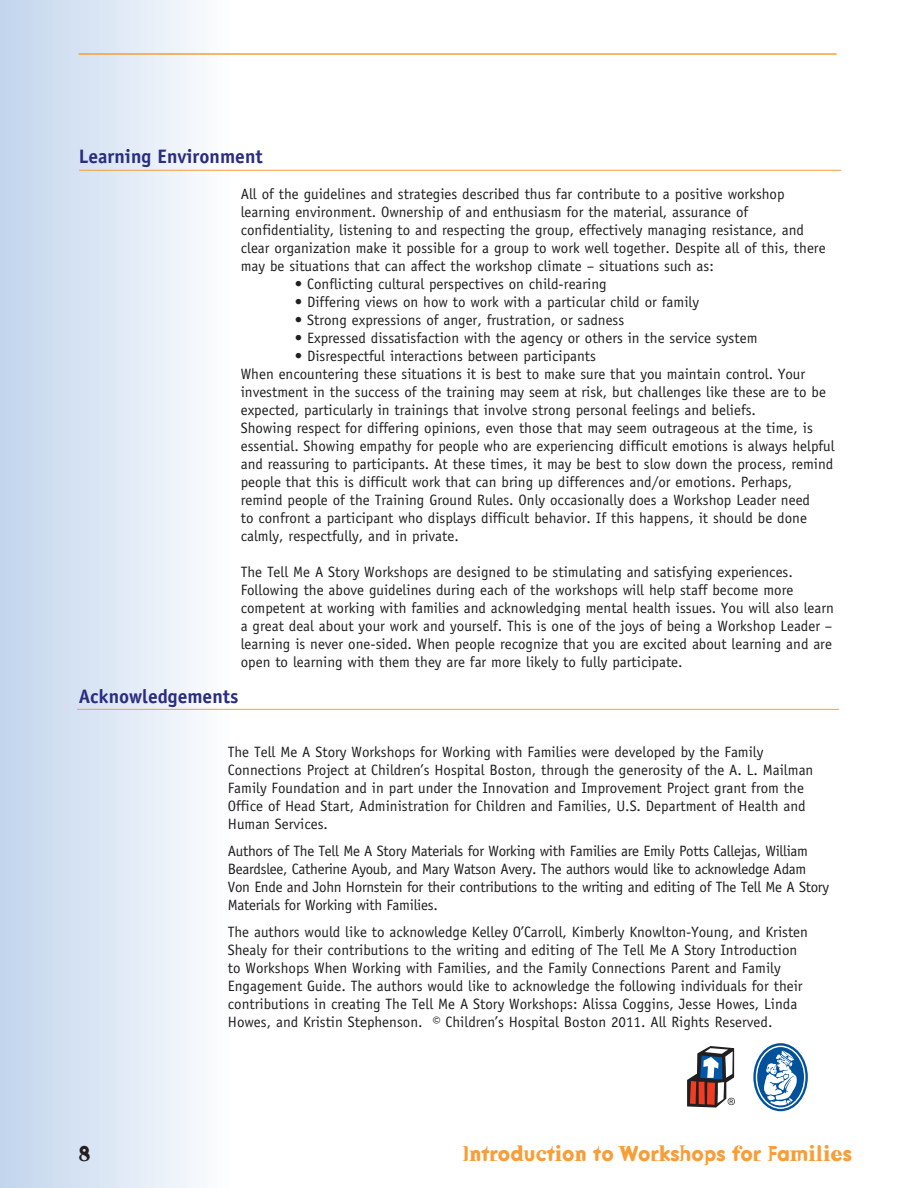
<style>
.page{position:relative;width:918px;height:1188px;background:#fff}
.page>*{position:absolute;margin:0;border:0;box-sizing:border-box;transform-origin:0 0}
.t1{font:700 21px "Dead History";color:#f89d38}
.t2{font:700 21px "Dead History";color:#231f20}
.t3{font:700 19.5px "Officina Sans";color:#2a2d80}
.t4{font:15px/18px "Officina Sans";color:#231f20}
.t5{font:15px/18px "Officina Sans";letter-spacing:-.02em;color:#231f20}
</style>
<div class="page">
<div style="left:0;top:0;width:231px;height:1188px;background:linear-gradient(to right,#c1d4ed,#fdfefe)"></div>
<hr style="left:79px;top:53px;width:758px;height:2px;background:#f89d38">
<hr style="left:79px;top:170px;width:762px;height:1px;background:#f89d38">
<hr style="left:77px;top:709px;width:762px;height:1px;background:#f89d38">
<svg style="left:687px;top:1046px;width:48px;height:62px"></svg>
<svg style="left:753px;top:1043px;width:55px;height:68px"></svg>
<div style="left:756px;top:1046px;width:49px;height:63px;border:1px solid #fff;border-radius:50%"></div>
<svg style="left:763px;top:1051px;width:34px;height:55px"></svg>
<p class="t3" style="left:79px;top:144px;width:186px">Learning Environment</p>
<p class="t4" style="left:241px;top:185px;width:586px">All of the guidelines and strategies described thus far contribute to a positive workshop learning environment. Ownership of and enthusiasm for the material, assurance of confidentiality, listening to and respecting the group, effectively managing resistance, and clear organization make it possible for a group to work well together. Despite all of this, there may be situations that can affect the workshop climate – situations such as:</p>
<p class="t4" style="left:295px;top:275px;width:314px">• Conflicting cultural perspectives on child-rearing</p>
<p class="t4" style="left:295px;top:293px;width:406px">• Differing views on how to work with a particular child or family</p>
<p class="t4" style="left:295px;top:311px;width:331px">• Strong expressions of anger, frustration, or sadness</p>
<p class="t4" style="left:295px;top:329px;width:464px">• Expressed dissatisfaction with the agency or others in the service system</p>
<p class="t4" style="left:295px;top:347px;width:303px">• Disrespectful interactions between participants</p>
<p class="t4" style="left:241px;top:365px;width:587px">When encountering these situations it is best to make sure that you maintain control. Your investment in the success of the training may seem at risk, but challenges like these are to be expected, particularly in trainings that involve strong personal feelings and beliefs.</p>
<p class="t4" style="left:241px;top:419px;width:595px">Showing respect for differing opinions, even those that may seem outrageous at the time, is essential. Showing empathy for people who are experiencing difficult emotions is always helpful and reassuring to participants. At these times, it may be best to slow down the process, remind people that this is difficult work that can bring up differences and/or emotions. Perhaps, remind people of the Training Ground Rules. Only occasionally does a Workshop Leader need<br>to confront a participant who displays difficult behavior. If this happens, it should be done calmly, respectfully, and in private.</p>
<p class="t4" style="left:241px;top:563px;width:595px">The Tell Me A Story Workshops are designed to be stimulating and satisfying experiences.<br>Following the above guidelines during each of the workshops will help staff become more competent at working with families and acknowledging mental health issues. You will also learn a great deal about your work and yourself. This is one of the joys of being a Workshop Leader – learning is never one-sided. When people recognize that you are excited about learning and are open to learning with them they are far more likely to fully participate.</p>
<p class="t3" style="left:79px;top:684px;width:161px">Acknowledgements</p>
<p class="t4" style="left:228px;top:743px;width:587px">The Tell Me A Story Workshops for Working with Families were developed by the Family Connections Project at Children’s Hospital Boston, through the generosity of the A. L. Mailman Family Foundation and in part under the Innovation and Improvement Project grant from the Office of Head Start, Administration for Children and Families, U.S. Department of Health and Human Services.</p>
<p class="t5" style="left:228px;top:842px;width:603px">Authors of The Tell Me A Story Materials for Working with Families are Emily Potts Callejas, William Beardslee, Catherine Ayoub, and Mary Watson Avery. The authors would like to acknowledge Adam Von Ende and John Hornstein for their contributions to the writing and editing of The Tell Me A Story Materials for Working with Families.</p>
<p class="t4" style="left:228px;top:923px;width:582px">The authors would like to acknowledge Kelley O’Carroll, Kimberly Knowlton-Young, and Kristen Shealy for their contributions to the writing and editing of The Tell Me A Story Introduction to Workshops When Working with Families, and the Family Connections Parent and Family Engagement Guide. The authors would like to acknowledge the following individuals for their contributions in creating The Tell Me A Story Workshops: Alissa Coggins, Jesse Howes, Linda Howes, and Kristin Stephenson. © Children’s Hospital Boston 2011. All Rights Reserved.</p>
<h1 class="t2" style="left:79px;top:1139px;width:14px">8</h1>
<h1 class="t1" style="left:463px;top:1139px;width:391px">Introduction to Workshops for Families</h1>
</div>
